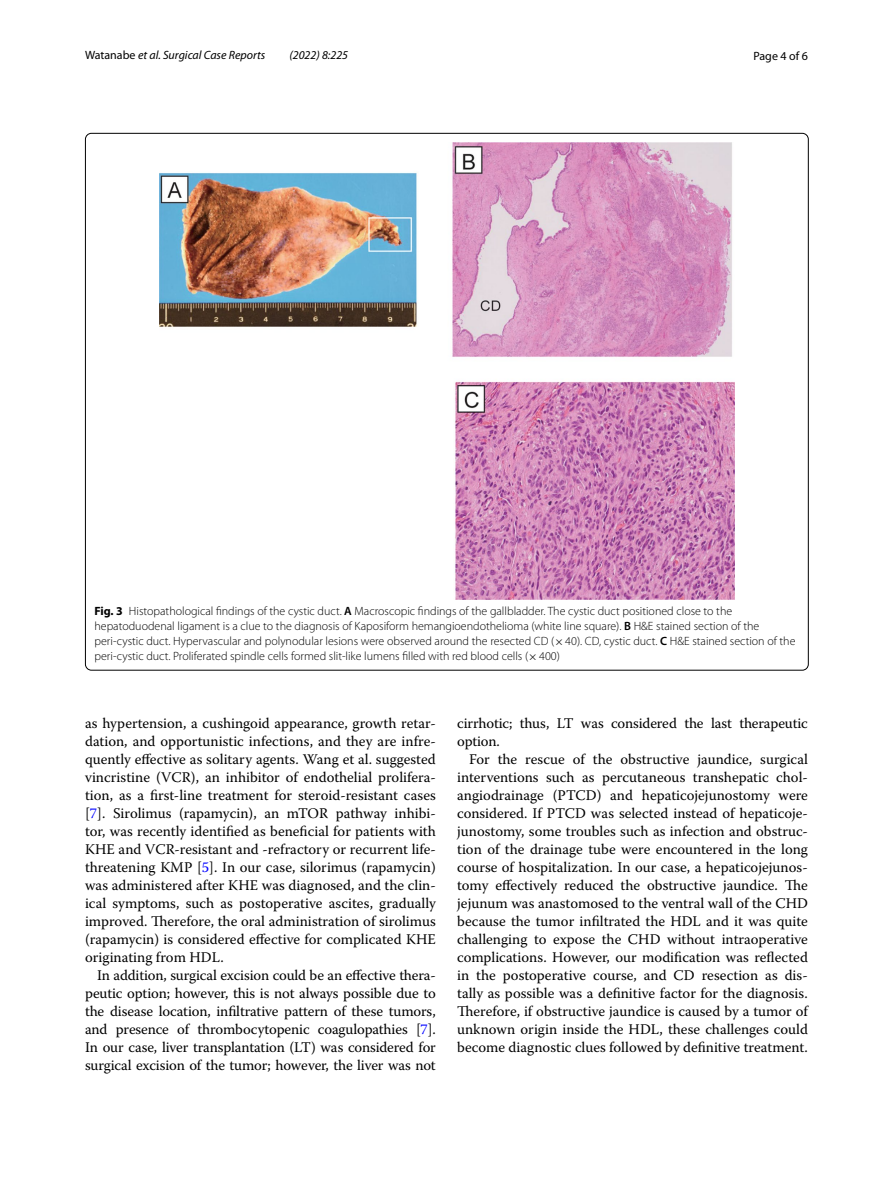
<style>
.page{position:relative;width:893px;height:1187px;background:#fff}
.page>*{position:absolute;margin:0;border:0;box-sizing:border-box;transform-origin:0 0}
.t1{font:14.7px/18px "Warnock Pro";letter-spacing:-.005em;color:#000;text-align:justify}
.t2{font:300 12px/15px "Myriad Pro";color:#000}
.t3{font:italic 12px "Myriad Pro";color:#000}
.t4{font:12px "Myriad Pro";color:#000}
.s1{font-style:normal}
.s2{font-weight:700}
.s3{font-weight:600}
.s4{font-family:"MTSY";font-weight:400}
.s5{color:#00f}
</style>
<div class="page">
<img style="left:160px;top:142px;width:574px;height:457px">
<p class="t3" style="left:85px;top:48px;width:182px"><span class="s1">Watanabe</span> et al. Surgical Case Reports</p>
<p class="t3" style="left:289px;top:48px;width:60px">(2022) 8:225</p>
<p class="t4" style="left:753px;top:48px;width:56px">Page 4 of 6</p>
<p class="t2" style="left:94px;top:603px;width:703px"><span class="s2">Fig. 3</span> Histopathological findings of the cystic duct. <span class="s3">A</span> Macroscopic findings of the gallbladder. The cystic duct positioned close to the hepatoduodenal ligament is a clue to the diagnosis of Kaposiform hemangioendothelioma (white line square). <span class="s3">B</span> H&amp;E stained section of the peri-cystic duct. Hypervascular and polynodular lesions were observed around the resected CD (<span class="s4">×</span>40). CD, cystic duct. <span class="s3">C</span> H&amp;E stained section of the peri-cystic duct. Proliferated spindle cells formed slit-like lumens filled with red blood cells (<span class="s4">×</span>400)</p>
<p class="t1" style="left:85px;top:713px;width:352px">as hypertension, a cushingoid appearance, growth retar&shy;dation, and opportunistic infections, and they are infre&shy;quently effective as solitary agents. Wang et al. suggested vincristine (VCR), an inhibitor of endothelial prolifera&shy;tion, as a first-line treatment for steroid-resistant cases [<span class="s5">7</span>]. Sirolimus (rapamycin), an mTOR pathway inhibi&shy;tor, was recently identified as beneficial for patients with KHE and VCR-resistant and -refractory or recurrent life&shy;threatening KMP [<span class="s5">5</span>]. In our case, silorimus (rapamycin) was administered after KHE was diagnosed, and the clin&shy;ical symptoms, such as postoperative ascites, gradually improved. Therefore, the oral administration of sirolimus (rapamycin) is considered effective for complicated KHE originating from HDL.</p>
<p class="t1" style="left:85px;top:965px;width:352px;text-indent:12px">In addition, surgical excision could be an effective thera&shy;peutic option; however, this is not always possible due to the disease location, infiltrative pattern of these tumors, and presence of thrombocytopenic coagulopathies [<span class="s5">7</span>].<br>In our case, liver transplantation (LT) was considered for surgical excision of the tumor; however, the liver was not</p>
<p class="t1" style="left:457px;top:713px;width:352px">cirrhotic; thus, LT was considered the last therapeutic option.</p>
<p class="t1" style="left:457px;top:749px;width:352px;text-indent:12px">For the rescue of the obstructive jaundice, surgical interventions such as percutaneous transhepatic chol&shy;angiodrainage (PTCD) and hepaticojejunostomy were considered. If PTCD was selected instead of hepaticoje&shy;junostomy, some troubles such as infection and obstruc&shy;tion of the drainage tube were encountered in the long course of hospitalization. In our case, a hepaticojejunos&shy;tomy effectively reduced the obstructive jaundice. The jejunum was anastomosed to the ventral wall of the CHD because the tumor infiltrated the HDL and it was quite challenging to expose the CHD without intraoperative complications. However, our modification was reflected in the postoperative course, and CD resection as dis&shy;tally as possible was a definitive factor for the diagnosis.<br>Therefore, if obstructive jaundice is caused by a tumor of unknown origin inside the HDL, these challenges could become diagnostic clues followed by definitive treatment.</p>
</div>
